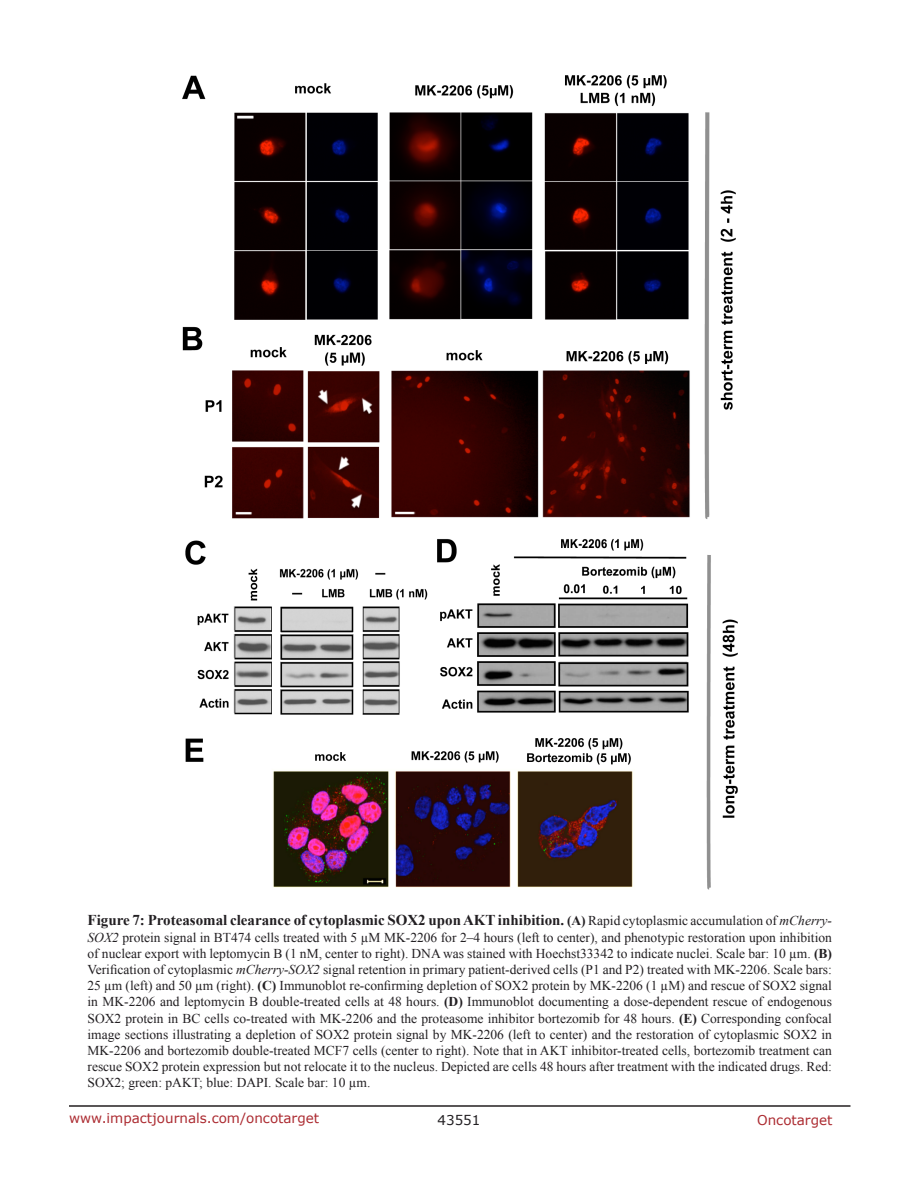
<style>
.page{position:relative;width:918px;height:1188px;background:#fff}
.page>*{position:absolute;margin:0;border:0;box-sizing:border-box;transform-origin:0 0}
.FigureText{font:700 15px "Times New Roman";color:#221f22}
.FigureText-2{font:13.5px/16.2px "Times New Roman";color:#221f22;text-align:justify}
.t1{font:13.5px "Verdana";color:#ac2b31}
.t2{font:13.5px "Verdana";color:#221f22}
.s1{font-size:13.5px}
.s2{font-weight:400;font-size:13.5px}
.s3{font-weight:400;font-style:italic;font-size:13.5px}
.s4{font-style:italic}
.s5{font-weight:700}
</style>
<div class="page">
<hr style="left:69px;top:1105px;width:781px;height:2px;background:#231f20">
<img style="left:182px;top:76px;width:555px;height:814px">
<p class="FigureText" style="left:88px;top:910px;width:746px">Figure 7: Proteasomal clearance of cytoplasmic SOX2 upon AKT inhibition. <span class="s1">(A)</span> <span class="s2">Rapid cytoplasmic accumulation of</span> <span class="s3">mCherry-</span></p>
<p class="FigureText-2" style="left:88px;top:929px;width:746px"><span class="s4">SOX2</span> protein signal in BT474 cells treated with 5 µM MK-2206 for 2–4 hours (left to center), and phenotypic restoration upon inhibition of nuclear export with leptomycin B (1 nM, center to right). DNA was stained with Hoechst33342 to indicate nuclei. Scale bar: 10 µm. <span class="s5">(B)<br></span>Verification of cytoplasmic <span class="s4">mCherry-SOX2</span> signal retention in primary patient-derived cells (P1 and P2) treated with MK-2206. Scale bars:<br>25 µm (left) and 50 µm (right). <span class="s5">(C)</span> Immunoblot re-confirming depletion of SOX2 protein by MK-2206 (1 µM) and rescue of SOX2 signal in MK-2206 and leptomycin B double-treated cells at 48 hours. <span class="s5">(D)</span> Immunoblot documenting a dose-dependent rescue of endogenous SOX2 protein in BC cells co-treated with MK-2206 and the proteasome inhibitor bortezomib for 48 hours. <span class="s5">(E)</span> Corresponding confocal image sections illustrating a depletion of SOX2 protein signal by MK-2206 (left to center) and the restoration of cytoplasmic SOX2 in MK-2206 and bortezomib double-treated MCF7 cells (center to right). Note that in AKT inhibitor-treated cells, bortezomib treatment can rescue SOX2 protein expression but not relocate it to the nucleus. Depicted are cells 48 hours after treatment with the indicated drugs. Red:<br>SOX2; green: pAKT; blue: DAPI. Scale bar: 10 µm.</p>
<p class="t1" style="left:69px;top:1109px;width:252px">www.impactjournals.com/oncotarget</p>
<p class="t2" style="left:438px;top:1111px;width:44px">43551</p>
<p class="t1" style="left:757px;top:1111px;width:77px">Oncotarget</p>
</div>
